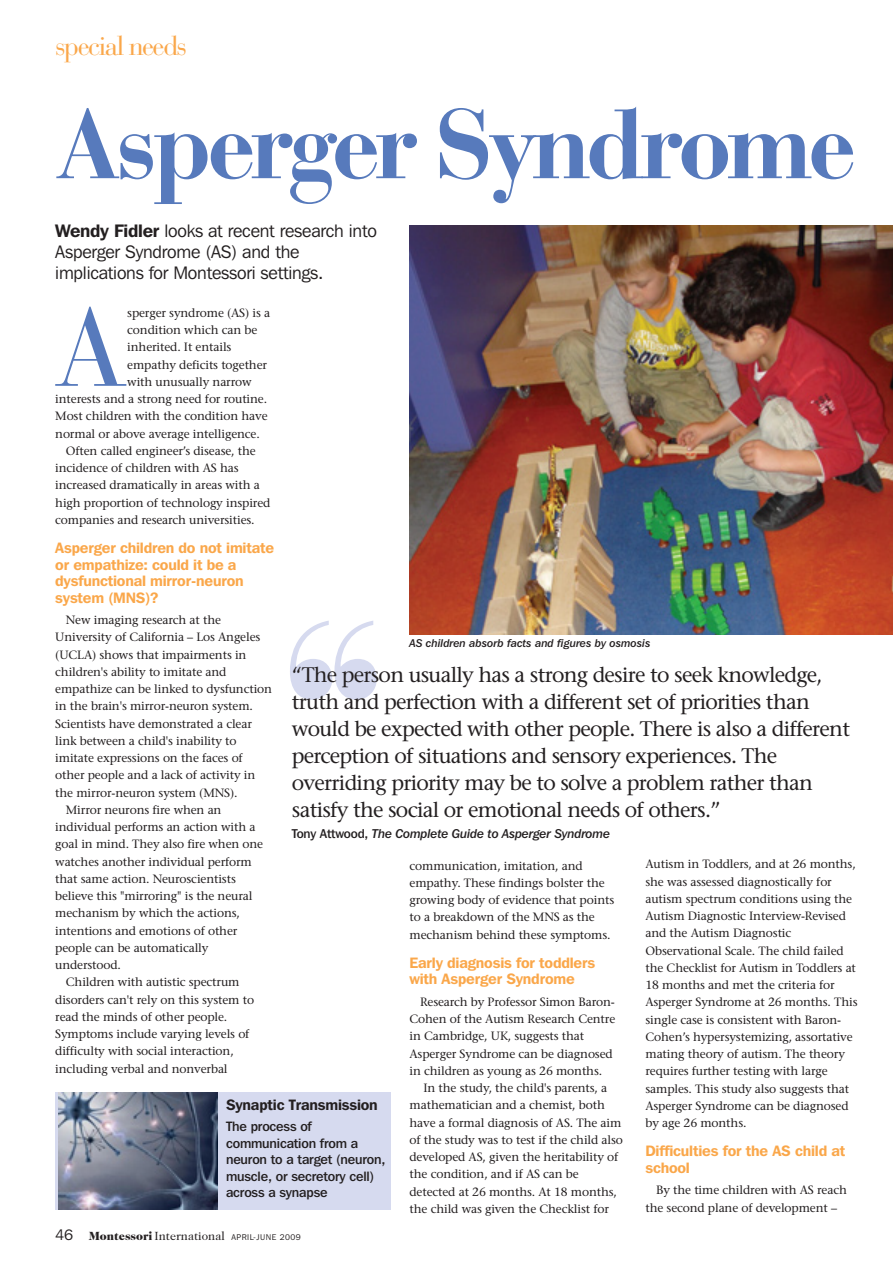
<style>
.page{position:relative;width:893px;height:1263px;background:#fff}
.page>*{position:absolute;margin:0;border:0;box-sizing:border-box;transform-origin:0 0}
.t1{font:700 252px "Bauer Bodoni";color:#d6daef}
.t2{font:109.95px "Bauer Bodoni";color:#577abc}
.t3{font:700 97.5px "Bauer Bodoni";letter-spacing:-.055em;color:#577abc}
.t4{font:27px "Bauer Bodoni";letter-spacing:-.055em;color:#faa74a}
.t5{font:21px/27px "Stone Serif";letter-spacing:-.035em;color:#231f20}
.t6{font:18px/21px "Franklin Gothic IT Cby BT";letter-spacing:-.015em;color:#231f20}
.t7{font:600 15px/16.5px "Franklin Gothic IT Cby BT";letter-spacing:-.015em;color:#faa74a}
.t8{font:600 15px "Franklin Gothic IT Cby BT";letter-spacing:-.01em;color:#231f20}
.t9{font:500 13.5px/16.5px "Franklin Gothic IT Cby BT";letter-spacing:-.015em;color:#231f20}
.t10{font:12.75px "Franklin Gothic IT Cby BT Med Ital";letter-spacing:-.015em;color:#231f20}
.t11{font:12px/17.2px "Stone Serif";letter-spacing:-.01em;color:#231f20}
.t12{font:11.25px "Franklin Gothic IT Cby BT Med Ital";color:#231f20}
.t13{font:8.25px "Franklin Gothic IT Cby BT";letter-spacing:.06em;color:#231f20}
.s1{font-weight:600}
.s2{font-family:"Franklin Gothic IT Cby BT";font-weight:500}
.s3{font-size:15px}
.s4{font-family:"Caslon Two Twenty Four";font-weight:900;font-size:12px}
.s5{font-family:"Caslon Two Twenty Four";font-size:12px}
</style>
<div class="page">
<img style="left:410px;top:225px;width:483px;height:410px">
<div style="left:56px;top:1092px;width:335px;height:117px;background:#d6daef"></div>
<img style="left:58px;top:1092px;width:160px;height:117px">
<h3 class="t4" style="left:55px;top:35px;width:133px">special needs</h3>
<h3 class="t3" style="left:55px;top:107px;width:803px">Asperger Syndrome</h3>
<h3 class="t6" style="left:55px;top:222px;width:323px"><span class="s1">Wendy Fidler</span> looks at recent research into<br>Asperger Syndrome (AS) and the implications for Montessori settings.</h3>
<h2 class="t2" style="left:54px;top:305px;width:75px">A</h2>
<p class="t11" style="left:127px;top:305px;width:144px">sperger syndrome (AS) is a</p>
<p class="t11" style="left:127px;top:322px;width:131px">condition which can be</p>
<p class="t11" style="left:127px;top:340px;width:106px">inherited. It entails</p>
<p class="t11" style="left:127px;top:357px;width:141px">empathy deficits together</p>
<p class="t11" style="left:127px;top:374px;width:126px">with unusually narrow</p>
<p class="t11" style="left:55px;top:391px;width:213px">interests and a strong need for routine.</p>
<p class="t11" style="left:55px;top:409px;width:214px">Most children with the condition have</p>
<p class="t11" style="left:55px;top:426px;width:206px">normal or above average intelligence.</p>
<p class="t11" style="left:66px;top:443px;width:191px">Often called engineer’s disease, the</p>
<p class="t11" style="left:55px;top:460px;width:185px">incidence of children with AS has</p>
<p class="t11" style="left:55px;top:478px;width:206px">increased dramatically in areas with a</p>
<p class="t11" style="left:55px;top:495px;width:217px">high proportion of technology inspired</p>
<p class="t11" style="left:55px;top:512px;width:201px">companies and research universities.</p>
<p class="t7" style="left:55px;top:541px;width:220px">Asperger children do not imitate or empathize: could it be a dysfunctional mirror-neuron system (MNS)?</p>
<p class="t11" style="left:66px;top:612px;width:157px">New imaging research at the</p>
<p class="t11" style="left:55px;top:630px;width:207px">University of California – Los Angeles</p>
<p class="t11" style="left:55px;top:647px;width:193px">(UCLA) shows that impairments in</p>
<p class="t11" style="left:55px;top:664px;width:173px">children's ability to imitate and</p>
<p class="t11" style="left:55px;top:681px;width:218px">empathize can be linked to dysfunction</p>
<p class="t11" style="left:55px;top:699px;width:199px">in the brain's mirror-neuron system.</p>
<p class="t11" style="left:55px;top:716px;width:198px">Scientists have demonstrated a clear</p>
<p class="t11" style="left:55px;top:733px;width:183px">link between a child's inability to</p>
<p class="t11" style="left:55px;top:750px;width:189px">imitate expressions on the faces of</p>
<p class="t11" style="left:55px;top:768px;width:202px">other people and a lack of activity in</p>
<p class="t11" style="left:55px;top:785px;width:184px">the mirror-neuron system (MNS).</p>
<p class="t11" style="left:66px;top:802px;width:157px">Mirror neurons fire when an</p>
<p class="t11" style="left:55px;top:819px;width:202px">individual performs an action with a</p>
<p class="t11" style="left:55px;top:837px;width:209px">goal in mind. They also fire when one</p>
<p class="t11" style="left:55px;top:854px;width:198px">watches another individual perform</p>
<p class="t11" style="left:55px;top:871px;width:182px">that same action. Neuroscientists</p>
<p class="t11" style="left:55px;top:888px;width:199px">believe this "mirroring" is the neural</p>
<p class="t11" style="left:55px;top:906px;width:186px">mechanism by which the actions,</p>
<p class="t11" style="left:55px;top:923px;width:184px">intentions and emotions of other</p>
<p class="t11" style="left:55px;top:940px;width:155px">people can be automatically</p>
<p class="t11" style="left:55px;top:957px;width:67px">understood.</p>
<p class="t11" style="left:66px;top:975px;width:175px">Children with autistic spectrum</p>
<p class="t11" style="left:55px;top:992px;width:200px">disorders can't rely on this system to</p>
<p class="t11" style="left:55px;top:1009px;width:174px">read the minds of other people.</p>
<p class="t11" style="left:55px;top:1026px;width:196px">Symptoms include varying levels of</p>
<p class="t11" style="left:55px;top:1044px;width:180px">difficulty with social interaction,</p>
<p class="t11" style="left:55px;top:1061px;width:174px">including verbal and nonverbal</p>
<h1 class="t1" style="left:276px;top:617px;width:116px">‘‘</h1>
<p class="t12" style="left:410px;top:640px;width:242px">AS children absorb facts and figures by osmosis</p>
<p class="t5" style="left:292px;top:663px;width:560px">“The person usually has a strong desire to seek knowledge, truth and perfection with a different set of priorities than would be expected with other people. There is also a different perception of situations and sensory experiences. The overriding priority may be to solve a problem rather than satisfy the social or emotional needs of others.”</p>
<p class="t10" style="left:292px;top:829px;width:320px"><span class="s2">Tony Attwood,</span> The Complete Guide to Asperger Syndrome</p>
<p class="t11" style="left:645px;top:857px;width:214px">Autism in Toddlers, and at 26 months, she was assessed diagnostically for autism spectrum conditions using the Autism Diagnostic Interview-Revised and the Autism Diagnostic Observational Scale. The child failed the Checklist for Autism in Toddlers at 18 months and met the criteria for Asperger Syndrome at 26 months. This single case is consistent with Baron-Cohen’s hypersystemizing, assortative mating theory of autism. The theory requires further testing with large samples. This study also suggests that Asperger Syndrome can be diagnosed by age 26 months.</p>
<p class="t7" style="left:645px;top:1144px;width:201px">Difficulties for the AS child at school</p>
<p class="t11" style="left:645px;top:1183px;width:203px;text-indent:11px">By the time children with AS reach the second plane of development –</p>
<p class="t11" style="left:410px;top:858px;width:206px">communication, imitation, and empathy. These findings bolster the growing body of evidence that points to a breakdown of the MNS as the mechanism behind these symptoms.</p>
<p class="t7" style="left:410px;top:956px;width:187px">Early diagnosis for toddlers with Asperger Syndrome</p>
<p class="t11" style="left:410px;top:994px;width:207px;text-indent:11px">Research by Professor Simon Baron-Cohen of the Autism Research Centre in Cambridge, UK, suggests that Asperger Syndrome can be diagnosed in children as young as 26 months.</p>
<p class="t11" style="left:410px;top:1080px;width:215px;text-indent:14px">In the study, the child's parents, a mathematician and a chemist, both have a formal diagnosis of AS. The aim of the study was to test if the child also developed AS, given the heritability of the condition, and if AS can be detected at 26 months. At 18 months, the child was given the Checklist for</p>
<p class="t8" style="left:226px;top:1100px;width:153px">Synaptic Transmission</p>
<p class="t9" style="left:226px;top:1119px;width:161px">The process of communication from a neuron to a target (neuron, muscle, or secretory cell) across a synapse</p>
<p class="t13" style="left:55px;top:1234px;width:247px"><span class="s3">46</span> <span class="s4">Montessori</span> <span class="s5">International</span> APRIL-JUNE 2009</p>
</div>
